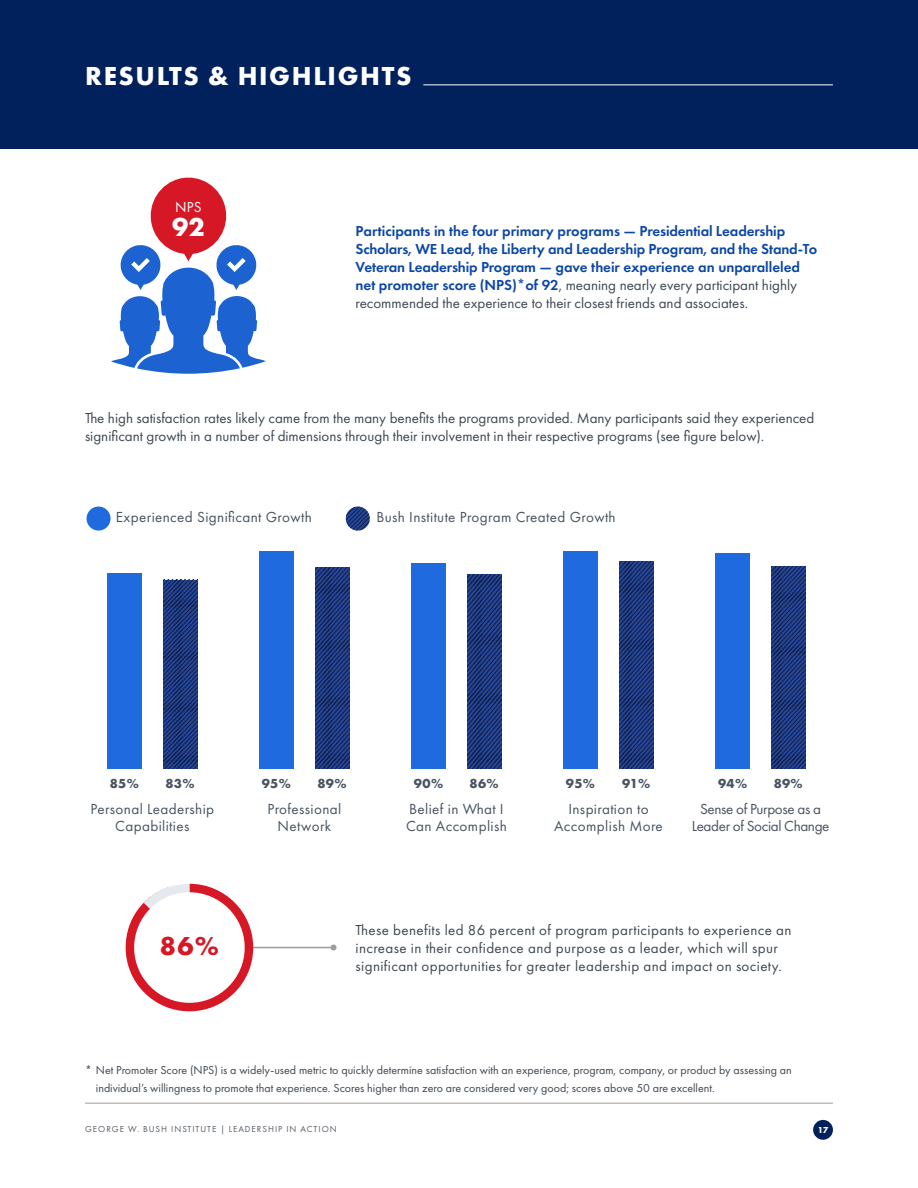
<style>
.page{position:relative;width:918px;height:1188px;background:#fff}
.page>*{position:absolute;margin:0;border:0;box-sizing:border-box;transform-origin:0 0}
.t1{font:700 27px "Futura PT";letter-spacing:.06em;color:#fff}
.t2{font:700 27px "Futura PT";color:#d61726}
.t3{font:15.15px/16.6px "Futura PT";letter-spacing:.025em;color:#475361;text-align:center}
.t4{font:15.15px/16.6px "Futura PT";letter-spacing:-.025em;color:#475361;text-align:center}
.t5{font:600 15px/18px "Futura PT";letter-spacing:-.01em;color:#0d47a5}
.t6{font:15px/18px "Futura PT";color:#3d4751}
.t7{font:15px/18px "Futura PT";letter-spacing:.025em;color:#3d4751}
.t8{font:15px "Futura PT";color:#fff}
.t9{font:700 13.65px "Futura PT";letter-spacing:.025em;color:#475361}
.t10{font:12px/18px "Futura PT";color:#3d4751}
.t11{font:9px "Futura PT";letter-spacing:.11em;color:#525a63}
.t12{font:700 9px "Futura PT";color:#fff}
.s1{font-weight:400;color:#3d4751}
</style>
<div class="page">
<hr style="left:85px;top:1103px;width:748px;height:1px;background:#9d9d9c">
<div style="left:813px;top:1120px;width:20px;height:20px;background:#00215c;border-radius:50%"></div>
<div style="left:0;top:0;width:918px;height:149px;background:#00215c"></div>
<hr style="left:423px;top:84px;width:410px;height:1px;background:#fff">
<svg style="left:111px;top:177px;width:155px;height:197px"></svg>
<hr style="left:252px;top:947px;width:82px;height:1px;background:#9d9d9c">
<svg style="left:331px;top:945px;width:6px;height:6px"></svg>
<div style="left:87px;top:507px;width:24px;height:24px;background:#1e6ade;border-radius:50%"></div>
<div style="left:107px;top:574px;width:35px;height:195px;background:#1e6ade"></div>
<div style="left:259px;top:552px;width:35px;height:217px;background:#1e6ade"></div>
<div style="left:412px;top:564px;width:34px;height:205px;background:#1e6ade"></div>
<div style="left:564px;top:551px;width:34px;height:218px;background:#1e6ade"></div>
<svg style="left:346px;top:507px;width:24px;height:24px"></svg>
<svg style="left:163px;top:580px;width:34px;height:189px"></svg>
<svg style="left:315px;top:568px;width:34px;height:201px"></svg>
<svg style="left:467px;top:574px;width:34px;height:195px"></svg>
<svg style="left:619px;top:561px;width:35px;height:208px"></svg>
<svg style="left:771px;top:566px;width:35px;height:203px"></svg>
<div style="left:716px;top:553px;width:34px;height:216px;background:#1e6ade"></div>
<svg style="left:126px;top:884px;width:127px;height:127px"></svg>
<div style="left:134px;top:892px;width:111px;height:111px;background:#fff;border-radius:50%"></div>
<h1 class="t1" style="left:85px;top:58px;width:328px">RESULTS &amp; HIGHLIGHTS</h1>
<p class="t8" style="left:175px;top:198px;width:28px">NPS</p>
<h1 class="t1" style="left:172px;top:209px;width:34px">92</h1>
<p class="t5" style="left:356px;top:222px;width:463px">Participants in the four primary programs — Presidential Leadership Scholars, WE Lead, the Liberty and Leadership Program, and the Stand-To Veteran Leadership Program — gave their experience an unparalleled net promoter score (NPS)*of 92<span class="s1">, meaning nearly every participant highly recommended the experience to their closest friends and associates.</span></p>
<p class="t6" style="left:85px;top:409px;width:731px">The high satisfaction rates likely came from the many benefits the programs provided. Many participants said they experienced significant growth in a number of dimensions through their involvement in their respective programs (see figure below).</p>
<p class="t3" style="left:116px;top:508px;width:197px">Experienced Significant Growth</p>
<p class="t3" style="left:376px;top:508px;width:241px">Bush Institute Program Created Growth</p>
<p class="t9" style="left:110px;top:775px;width:31px">85%</p>
<p class="t9" style="left:165px;top:775px;width:31px">83%</p>
<p class="t9" style="left:262px;top:775px;width:31px">95%</p>
<p class="t9" style="left:317px;top:775px;width:31px">89%</p>
<p class="t9" style="left:414px;top:775px;width:31px">90%</p>
<p class="t9" style="left:470px;top:775px;width:31px">86%</p>
<p class="t9" style="left:566px;top:775px;width:31px">95%</p>
<p class="t9" style="left:622px;top:775px;width:30px">91%</p>
<p class="t9" style="left:718px;top:775px;width:31px">94%</p>
<p class="t9" style="left:774px;top:775px;width:31px">89%</p>
<p class="t3" style="left:267px;top:801px;width:75px">Professional<br>Network</p>
<p class="t3" style="left:90px;top:801px;width:125px">Personal Leadership<br>Capabilities</p>
<p class="t3" style="left:406px;top:801px;width:102px;text-align:left">Belief in What I<br>Can Accomplish</p>
<p class="t3" style="left:554px;top:801px;width:110px">Inspiration to<br>Accomplish More</p>
<p class="t4" style="left:692px;top:801px;width:139px">Sense of Purpose as a<br>Leader of Social Change</p>
<h1 class="t2" style="left:160px;top:929px;width:61px">86%</h1>
<p class="t7" style="left:356px;top:921px;width:437px">These benefits led 86 percent of program participants to experience an increase in their confidence and purpose as a leader, which will spur significant opportunities for greater leadership and impact on society.</p>
<p class="t10" style="left:96px;top:1061px;width:697px;text-indent:-11px">* Net Promoter Score (NPS) is a widely-used metric to quickly determine satisfaction with an experience, program, company, or product by assessing an individual’s willingness to promote that experience. Scores higher than zero are considered very good; scores above 50 are excellent.</p>
<p class="t11" style="left:85px;top:1123px;width:253px">GEORGE W. BUSH INSTITUTE | LEADERSHIP IN ACTION</p>
<p class="t12" style="left:818px;top:1124px;width:12px">17</p>
</div>
